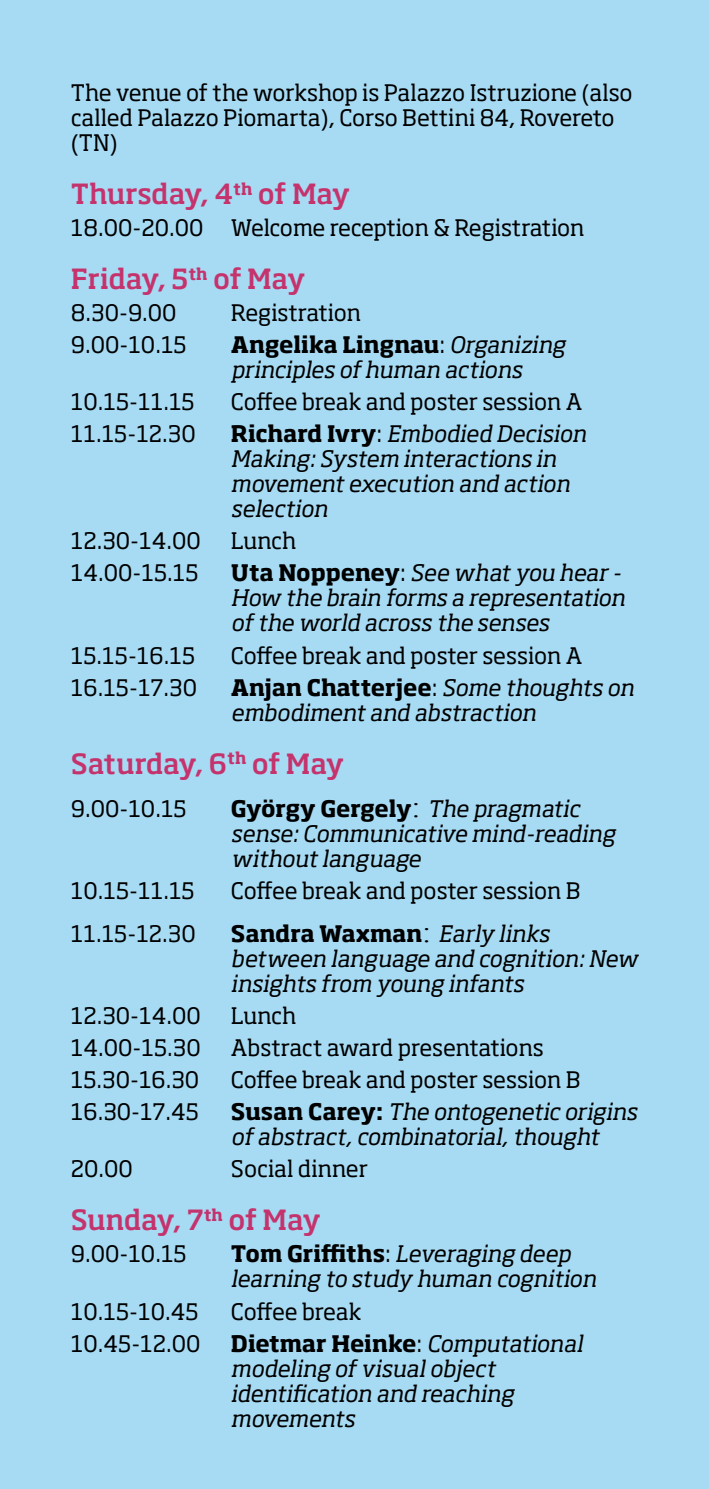
<style>
.page{position:relative;width:709px;height:1489px;background:#fff}
.page>*{position:absolute;margin:0;border:0;box-sizing:border-box;transform-origin:0 0}
.data{font:500 27.5px "Soho Std";letter-spacing:-.02em;color:#c5336d}
.t1{font:italic 22.5px/25px "Soho Std";letter-spacing:-.005em;color:#000}
.t2{font:22.5px/25px "Soho Std";color:#000}
.s1{font-weight:700;font-style:normal}
.s2{font-style:normal}
.s3{font-family:"Times New Roman";font-style:normal;font-size:30px}
</style>
<div class="page">
<div style="left:0;top:0;width:709px;height:1488px;background:#a7dbf4"></div>
<p class="t2" style="left:71px;top:80px;width:563px">The venue of the workshop is Palazzo Istruzione (also called Palazzo Piomarta), Corso Bettini 84, Rovereto (TN)</p>
<p class="data" style="left:71px;top:176px;width:281px">Thursday, 4<sup>th</sup> of May</p>
<p class="t2" style="left:71px;top:215px;width:515px">18.00-20.00 Welcome reception &amp; Registration</p>
<p class="data" style="left:71px;top:261px;width:236px">Friday, 5<sup>th</sup> of May</p>
<p class="t2" style="left:71px;top:300px;width:107px">8.30-9.00</p>
<p class="t2" style="left:231px;top:300px;width:132px">Registration</p>
<p class="t2" style="left:71px;top:332px;width:117px">9.00-10.15</p>
<p class="t1" style="left:231px;top:332px;width:336px"><span class="s1">Angelika Lingnau</span><span class="s2">:</span> Organizing principles of human actions</p>
<p class="t2" style="left:71px;top:389px;width:125px">10.15-11.15</p>
<p class="t2" style="left:231px;top:389px;width:353px">Coffee break and poster session A</p>
<p class="t2" style="left:71px;top:421px;width:126px">11.15-12.30</p>
<p class="t1" style="left:231px;top:421px;width:357px"><span class="s1">Richard Ivry</span><span class="s2">:</span> Embodied Decision<br>Making: System interactions in movement execution and action selection</p>
<p class="t2" style="left:71px;top:528px;width:131px">12.30-14.00</p>
<p class="t2" style="left:231px;top:528px;width:67px">Lunch</p>
<p class="t2" style="left:71px;top:560px;width:129px">14.00-15.15</p>
<p class="t1" style="left:231px;top:560px;width:396px"><span class="s1">Uta Noppeney</span><span class="s2">:</span> See what you hear -<br>How the brain forms a representation of the world across the senses</p>
<p class="t2" style="left:71px;top:642px;width:126px">15.15-16.15</p>
<p class="t2" style="left:231px;top:642px;width:353px">Coffee break and poster session A</p>
<p class="t2" style="left:71px;top:674px;width:128px">16.15-17.30</p>
<p class="t1" style="left:231px;top:674px;width:405px"><span class="s1">Anjan Chatterjee</span><span class="s2">:</span> Some thoughts on embodiment and abstraction</p>
<p class="data" style="left:71px;top:745px;width:275px">Saturday, 6<sup>th</sup> of May</p>
<p class="t2" style="left:71px;top:795px;width:117px">9.00-10.15</p>
<p class="t1" style="left:231px;top:795px;width:386px"><span class="s1">György Gergely</span><span class="s3">:</span> The pragmatic sense: Communicative mind-reading without language</p>
<p class="t2" style="left:71px;top:877px;width:125px">10.15-11.15</p>
<p class="t2" style="left:231px;top:877px;width:351px">Coffee break and poster session B</p>
<p class="t2" style="left:71px;top:920px;width:126px">11.15-12.30</p>
<p class="t1" style="left:231px;top:920px;width:408px"><span class="s1">Sandra Waxman</span><span class="s3">:</span> Early links between language and cognition: New insights from young infants</p>
<p class="t2" style="left:71px;top:1002px;width:131px">12.30-14.00</p>
<p class="t2" style="left:231px;top:1002px;width:67px">Lunch</p>
<p class="t2" style="left:71px;top:1034px;width:131px">14.00-15.30</p>
<p class="t2" style="left:231px;top:1034px;width:314px">Abstract award presentations</p>
<p class="t2" style="left:71px;top:1067px;width:130px">15.30-16.30</p>
<p class="t2" style="left:231px;top:1067px;width:351px">Coffee break and poster session B</p>
<p class="t2" style="left:71px;top:1099px;width:130px">16.30-17.45</p>
<p class="t1" style="left:231px;top:1099px;width:408px"><span class="s1">Susan Carey:</span> The ontogenetic origins of abstract, combinatorial, thought</p>
<p class="t2" style="left:71px;top:1156px;width:64px">20.00</p>
<p class="t2" style="left:231px;top:1156px;width:138px">Social dinner</p>
<p class="data" style="left:71px;top:1202px;width:251px">Sunday, 7<sup>th</sup> of May</p>
<p class="t2" style="left:71px;top:1241px;width:117px">9.00-10.15</p>
<p class="t1" style="left:231px;top:1241px;width:367px"><span class="s1">Tom Griffiths</span><span class="s2">:</span> Leveraging deep learning to study human cognition</p>
<p class="t2" style="left:71px;top:1298px;width:129px">10.15-10.45</p>
<p class="t2" style="left:231px;top:1298px;width:132px">Coffee break</p>
<p class="t2" style="left:71px;top:1330px;width:131px">10.45-12.00</p>
<p class="t1" style="left:231px;top:1330px;width:353px"><span class="s1">Dietmar Heinke</span><span class="s2">:</span> Computational modeling of visual object identification and reaching movements</p>
</div>
